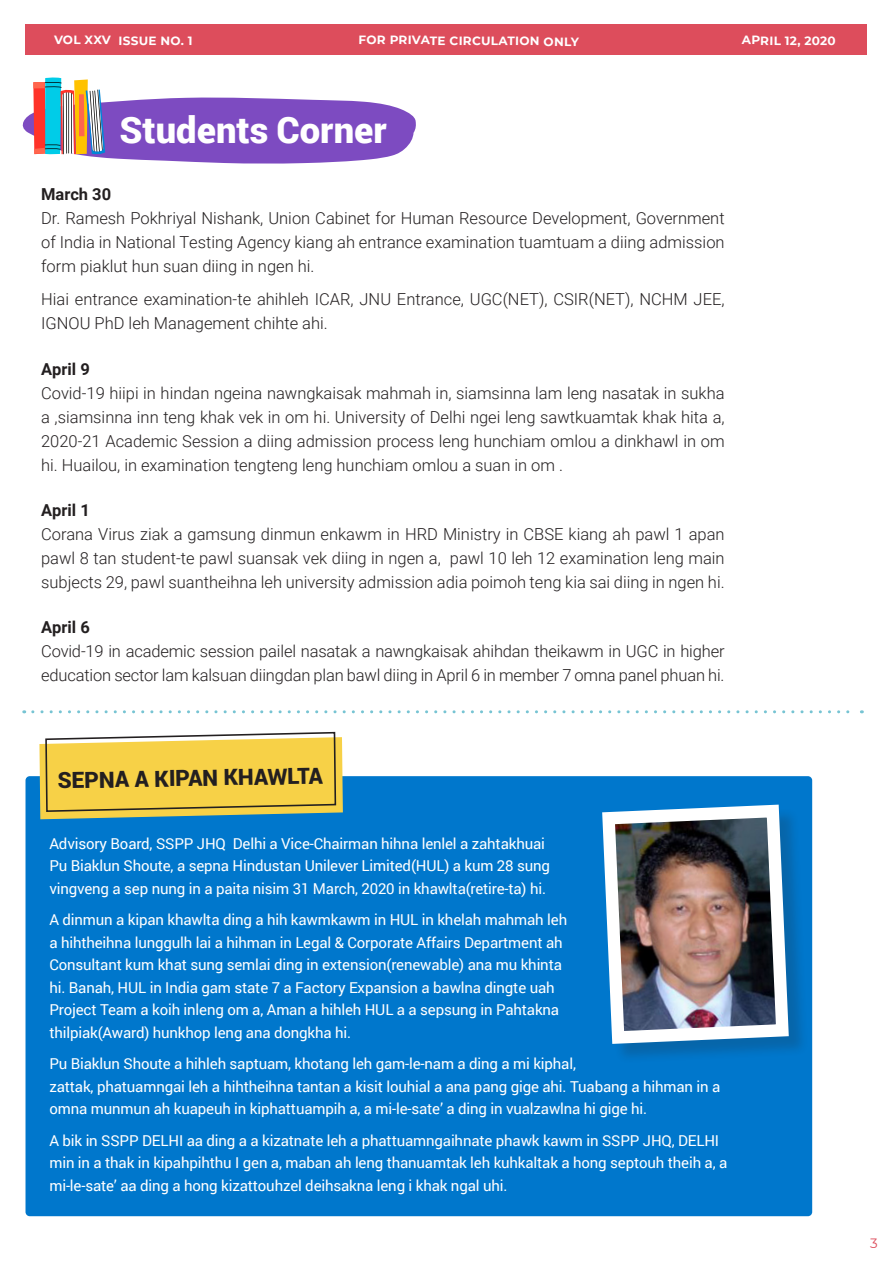
<style>
.page{position:relative;width:893px;height:1263px;background:#fff}
.page>*{position:absolute;margin:0;border:0;box-sizing:border-box;transform-origin:0 0}
.t1{font:900 36.45px "Roboto";color:#fff}
.t2{font:900 22.35px "Roboto";color:#231f20}
.t3{font:300 16.5px/24px "Roboto";color:#231f20;text-align:justify}
.t4{font:700 16.5px "Roboto";color:#231f20}
.t5{font:15px/22.5px "Roboto";letter-spacing:-.01em;color:#fff}
.t6{font:13.5px "Montserrat";color:#dd4d5c}
.t7{font:700 12px "Montserrat";letter-spacing:.015em;color:#fff}
</style>
<div class="page">
<svg style="left:22px;top:77px;width:394px;height:87px"></svg>
<div style="left:26px;top:776px;width:786px;height:440px;background:#07c;border-radius:4px"></div>
<svg style="left:39px;top:731px;width:305px;height:89px;background:#e2c95d"></svg>
<div style="left:605px;top:807px;width:204px;height:257px;background:#231f20;opacity:.2"></div>
<img style="left:602px;top:804px;width:193px;height:246px">
<svg style="left:33px;top:710px;width:829px;height:3px"></svg>
<div style="left:26px;top:25px;width:841px;height:30px;background:#dd4d5c"></div>
<p class="t7" style="left:54px;top:32px;width:140px">VOL XXV ISSUE NO. 1</p>
<p class="t7" style="left:359px;top:32px;width:222px">FOR PRIVATE CIRCULATION ONLY</p>
<p class="t7" style="left:742px;top:32px;width:96px">APRIL 12, 2020</p>
<p class="t1" style="left:120px;top:104px;width:269px">Students Corner</p>
<p class="t4" style="left:41px;top:183px;width:72px">March 30</p>
<p class="t3" style="left:41px;top:206px;width:685px">Dr. Ramesh Pokhriyal Nishank, Union Cabinet for Human Resource Development, Government of India in National Testing Agency kiang ah entrance examination tuamtuam a diing admission form piaklut hun suan diing in ngen hi.</p>
<p class="t3" style="left:41px;top:287px;width:685px">Hiai entrance examination-te ahihleh ICAR, JNU Entrance, UGC(NET), CSIR(NET), NCHM JEE,<br>IGNOU PhD leh Management chihte ahi.</p>
<p class="t4" style="left:41px;top:357px;width:50px">April 9</p>
<p class="t3" style="left:41px;top:380px;width:685px">Covid-19 hiipi in hindan ngeina nawngkaisak mahmah in, siamsinna lam leng nasatak in sukha a ,siamsinna inn teng khak vek in om hi. University of Delhi ngei leng sawtkuamtak khak hita a, 2020-21 Academic Session a diing admission process leng hunchiam omlou a dinkhawl in om hi. Huailou, in examination tengteng leng hunchiam omlou a suan in om .</p>
<p class="t4" style="left:41px;top:498px;width:50px">April 1</p>
<p class="t3" style="left:41px;top:521px;width:685px">Corana Virus ziak a gamsung dinmun enkawm in HRD Ministry in CBSE kiang ah pawl 1 apan pawl 8 tan student-te pawl suansak vek diing in ngen a, pawl 10 leh 12 examination leng main subjects 29, pawl suantheihna leh university admission adia poimoh teng kia sai diing in ngen hi.</p>
<p class="t4" style="left:41px;top:616px;width:50px">April 6</p>
<p class="t3" style="left:41px;top:639px;width:685px">Covid-19 in academic session pailel nasatak a nawngkaisak ahihdan theikawm in UGC in higher education sector lam kalsuan diingdan plan bawl diing in April 6 in member 7 omna panel phuan hi.</p>
<p class="t2" style="left:57px;top:764px;width:267px;rotate:-1deg">SEPNA A KIPAN KHAWLTA</p>
<p class="t5" style="left:49px;top:832px;width:502px">Advisory Board, SSPP JHQ Delhi a Vice-Chairman hihna lenlel a zahtakhuai<br>Pu Biaklun Shoute, a sepna Hindustan Unilever Limited(HUL) a kum 28 sung vingveng a sep nung in a paita nisim 31 March, 2020 in khawlta(retire-ta) hi.</p>
<p class="t5" style="left:49px;top:908px;width:519px">A dinmun a kipan khawlta ding a hih kawmkawm in HUL in khelah mahmah leh a hihtheihna lunggulh lai a hihman in Legal &amp; Corporate Affairs Department ah Consultant kum khat sung semlai ding in extension(renewable) ana mu khinta hi. Banah, HUL in India gam state 7 a Factory Expansion a bawlna dingte uah Project Team a koih inleng om a, Aman a hihleh HUL a a sepsung in Pahtakna thilpiak(Award) hunkhop leng ana dongkha hi.</p>
<p class="t5" style="left:49px;top:1052px;width:672px">Pu Biaklun Shoute a hihleh saptuam, khotang leh gam-le-nam a ding a mi kiphal,<br>zattak, phatuamngai leh a hihtheihna tantan a kisit louhial a ana pang gige ahi. Tuabang a hihman in a omna munmun ah kuapeuh in kiphattuampih a, a mi-le-sate’ a ding in vualzawlna hi gige hi.</p>
<p class="t5" style="left:49px;top:1129px;width:679px">A bik in SSPP DELHI aa ding a a kizatnate leh a phattuamngaihnate phawk kawm in SSPP JHQ, DELHI min in a thak in kipahpihthu I gen a, maban ah leng thanuamtak leh kuhkaltak a hong septouh theih a, a mi-le-sate’ aa ding a hong kizattouhzel deihsakna leng i khak ngal uhi.</p>
<p class="t6" style="left:870px;top:1234px;width:9px">3</p>
</div>
